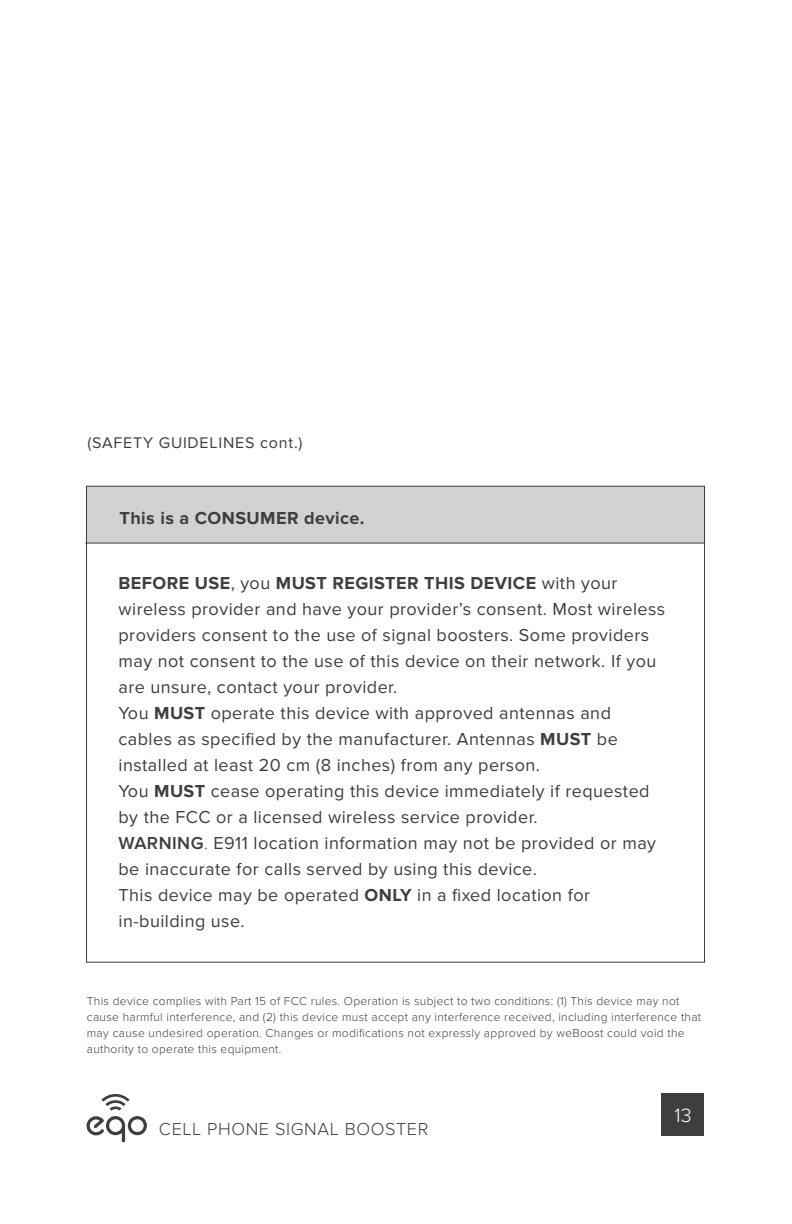
<style>
.page{position:relative;width:792px;height:1224px;background:#fff}
.page>*{position:absolute;margin:0;border:0;box-sizing:border-box;transform-origin:0 0}
.t1{font:300 20px "Proxima Nova";color:#fff}
.t2{font:18px/26px "Proxima Nova";letter-spacing:.025em;color:#3e3e3f}
.t3{font:300 18px "Proxima Nova";letter-spacing:.035em;color:#3e3e3f}
.t4{font:700 18px "Proxima Nova";letter-spacing:.025em;color:#3e3e3f}
.t5{font:16px "Proxima Nova";letter-spacing:.05em;color:#3e3e3f}
.t6{font:300 12px/16px "Proxima Nova";letter-spacing:.025em;color:#3e3e3f}
.s1{font-weight:700}
.s2{font-weight:600}
.s3{font-weight:300}
</style>
<div class="page">
<div style="left:661px;top:1093px;width:43px;height:43px;background:#3e3e3f"></div>
<svg style="left:86px;top:1094px;width:61px;height:48px"></svg>
<div style="left:87px;top:486px;width:618px;height:57px;background:#d1d2d4"></div>
<hr style="left:85px;top:543px;width:620px;height:1px;background:#3e3e3f">
<p class="t5" style="left:88px;top:433px;width:216px">(SAFETY GUIDELINES cont.)</p>
<p class="t4" style="left:119px;top:508px;width:247px">This is a CONSUMER device.</p>
<p class="t2" style="left:119px;top:571px;width:548px"><span class="s1">BEFORE USE</span>, you <span class="s1">MUST REGISTER THIS DEVICE</span> with your wireless provider and have your provider’s consent. Most wireless providers consent to the use of signal boosters. Some providers may not consent to the use of this device on their network. If you are unsure, contact your provider.<br>You <span class="s1">MUST</span> operate this device with approved antennas and cables as specified by the manufacturer. Antennas <span class="s1">MUST</span> be installed at least 20 cm (8 inches) from any person.<br>You <span class="s1">MUST</span> cease operating this device immediately if requested by the FCC or a licensed wireless service provider.<br><span class="s2">WARNING</span><span class="s3">.</span> E911 location information may not be provided or may be inaccurate for calls served by using this device.<br>This device may be operated <span class="s1">ONLY</span> in a fixed location for in-building use.</p>
<p class="t6" style="left:87px;top:994px;width:616px">This device complies with Part 15 of FCC rules. Operation is subject to two conditions: (1) This device may not cause harmful interference, and (2) this device must accept any interference received, including interference that may cause undesired operation. Changes or modifications not expressly approved by weBoost could void the authority to operate this equipment.</p>
<p class="t3" style="left:159px;top:1119px;width:271px">CELL PHONE SIGNAL BOOSTER</p>
<p class="t1" style="left:675px;top:1104px;width:19px">13</p>
</div>
